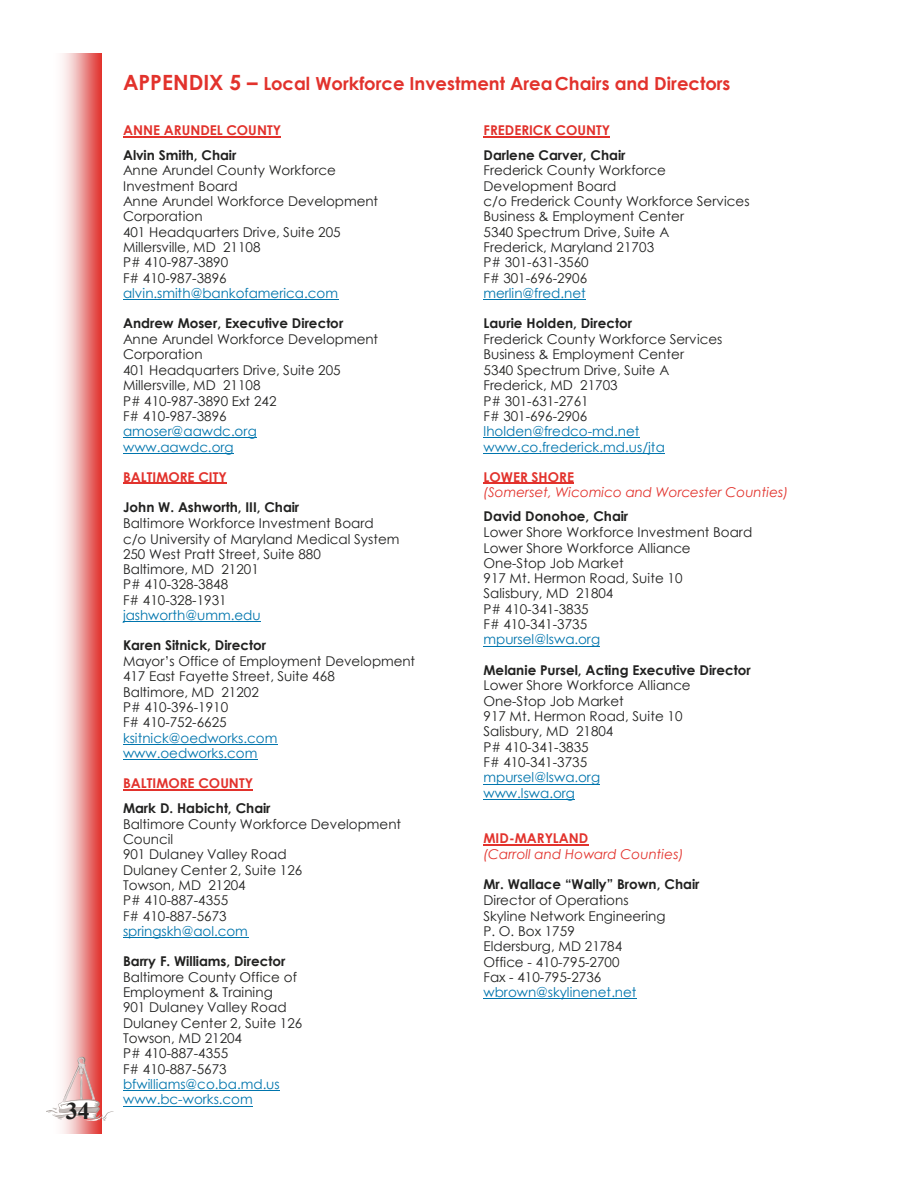
<style>
.page{position:relative;width:918px;height:1188px;background:#fff}
.page>*{position:absolute;margin:0;border:0;box-sizing:border-box;transform-origin:0 0}
.t1{font:700 24px "Times New Roman";color:#212120}
.t2{font:700 18px "Century Gothic";color:#e2322c}
.t3{font:13.5px/15.3px "Century Gothic";color:#212120}
.t4{font:13.5px/15.5px "Century Gothic";color:#0075ad}
.t5{font:700 13.5px "Century Gothic";color:#212120}
.t6{font:700 13.5px "Century Gothic";color:#e2322c}
.t7{font:italic 13.5px "Century Gothic";color:#e2322c}
.s1{font-size:21px}
</style>
<div class="page">
<img style="left:62px;top:54px;width:39px;height:1080px">
<hr style="left:123px;top:137px;width:158px;height:1px;background:#e2322c">
<hr style="left:123px;top:300px;width:215px;height:1px;background:#0075ad">
<hr style="left:123px;top:437px;width:134px;height:1px;background:#0075ad">
<hr style="left:123px;top:453px;width:111px;height:1px;background:#0075ad">
<hr style="left:123px;top:483px;width:104px;height:1px;background:#e2322c">
<hr style="left:123px;top:622px;width:137px;height:1px;background:#0075ad">
<hr style="left:123px;top:744px;width:154px;height:1px;background:#0075ad">
<hr style="left:123px;top:760px;width:134px;height:1px;background:#0075ad">
<hr style="left:123px;top:789px;width:130px;height:2px;background:#e2322c">
<hr style="left:123px;top:937px;width:125px;height:1px;background:#0075ad">
<hr style="left:123px;top:1091px;width:157px;height:1px;background:#0075ad">
<hr style="left:123px;top:1106px;width:130px;height:1px;background:#0075ad">
<hr style="left:483px;top:137px;width:127px;height:1px;background:#e2322c">
<hr style="left:483px;top:300px;width:103px;height:1px;background:#0075ad">
<hr style="left:483px;top:437px;width:157px;height:1px;background:#0075ad">
<hr style="left:483px;top:453px;width:182px;height:1px;background:#0075ad">
<hr style="left:483px;top:483px;width:91px;height:1px;background:#e2322c">
<hr style="left:483px;top:646px;width:117px;height:1px;background:#0075ad">
<hr style="left:483px;top:784px;width:117px;height:1px;background:#0075ad">
<hr style="left:483px;top:799px;width:92px;height:1px;background:#0075ad">
<hr style="left:483px;top:844px;width:106px;height:2px;background:#e2322c">
<hr style="left:483px;top:998px;width:154px;height:1px;background:#0075ad">
<svg style="left:46px;top:1057px;width:68px;height:64px"></svg>
<h1 class="t1" style="left:66px;top:1098px;width:26px">34</h1>
<h2 class="t2" style="left:123px;top:72px;width:609px"><span class="s1">APPENDIX 5 –</span> Local Workforce Investment Area Chairs and Directors</h2>
<p class="t6" style="left:123px;top:122px;width:160px">ANNE ARUNDEL COUNTY</p>
<p class="t5" style="left:123px;top:146px;width:115px">Alvin Smith, Chair</p>
<p class="t3" style="left:123px;top:163px;width:257px">Anne Arundel County Workforce<br>Investment Board<br>Anne Arundel Workforce Development<br>Corporation<br>401 Headquarters Drive, Suite 205<br>Millersville, MD 21108<br>P# 410-987-3890<br>F# 410-987-3896</p>
<p class="t4" style="left:123px;top:285px;width:217px">alvin.smith@bankofamerica.com</p>
<p class="t5" style="left:123px;top:315px;width:222px">Andrew Moser, Executive Director</p>
<p class="t3" style="left:123px;top:331px;width:257px">Anne Arundel Workforce Development<br>Corporation<br>401 Headquarters Drive, Suite 205<br>Millersville, MD 21108<br>P# 410-987-3890 Ext 242<br>F# 410-987-3896</p>
<p class="t4" style="left:123px;top:423px;width:135px">amoser@aawdc.org www.aawdc.org</p>
<p class="t6" style="left:123px;top:468px;width:105px">BALTIMORE CITY</p>
<p class="t5" style="left:123px;top:499px;width:178px">John W. Ashworth, III, Chair</p>
<p class="t3" style="left:123px;top:515px;width:278px">Baltimore Workforce Investment Board c/o University of Maryland Medical System<br>250 West Pratt Street, Suite 880<br>Baltimore, MD 21201<br>P# 410-328-3848<br>F# 410-328-1931</p>
<p class="t4" style="left:123px;top:607px;width:139px">jashworth@umm.edu</p>
<p class="t5" style="left:123px;top:637px;width:145px">Karen Sitnick, Director</p>
<p class="t3" style="left:123px;top:653px;width:294px">Mayor’s Office of Employment Development<br>417 East Fayette Street, Suite 468<br>Baltimore, MD 21202<br>P# 410-396-1910<br>F# 410-752-6625</p>
<p class="t4" style="left:123px;top:730px;width:156px">ksitnick@oedworks.com www.oedworks.com</p>
<p class="t6" style="left:123px;top:775px;width:132px">BALTIMORE COUNTY</p>
<p class="t5" style="left:123px;top:799px;width:149px">Mark D. Habicht, Chair</p>
<p class="t3" style="left:123px;top:816px;width:280px">Baltimore County Workforce Development<br>Council<br>901 Dulaney Valley Road<br>Dulaney Center 2, Suite 126<br>Towson, MD 21204<br>P# 410-887-4355<br>F# 410-887-5673</p>
<p class="t4" style="left:123px;top:923px;width:126px">springskh@aol.com</p>
<p class="t5" style="left:123px;top:952px;width:164px">Barry F. Williams, Director</p>
<p class="t3" style="left:123px;top:969px;width:181px">Baltimore County Office of<br>Employment &amp; Training<br>901 Dulaney Valley Road<br>Dulaney Center 2, Suite 126<br>Towson, MD 21204<br>P# 410-887-4355<br>F# 410-887-5673</p>
<p class="t4" style="left:123px;top:1076px;width:158px">bfwilliams@co.ba.md.us www.bc-works.com</p>
<p class="t6" style="left:483px;top:122px;width:128px">FREDERICK COUNTY</p>
<p class="t5" style="left:483px;top:146px;width:144px">Darlene Carver, Chair</p>
<p class="t3" style="left:483px;top:163px;width:268px">Frederick County Workforce<br>Development Board<br>c/o Frederick County Workforce Services<br>Business &amp; Employment Center<br>5340 Spectrum Drive, Suite A<br>Frederick, Maryland 21703<br>P# 301-631-3560<br>F# 301-696-2906</p>
<p class="t4" style="left:483px;top:285px;width:104px">merlin@fred.net</p>
<p class="t5" style="left:483px;top:315px;width:150px">Laurie Holden, Director</p>
<p class="t3" style="left:483px;top:331px;width:241px">Frederick County Workforce Services<br>Business &amp; Employment Center<br>5340 Spectrum Drive, Suite A<br>Frederick, MD 21703<br>P# 301-631-2761<br>F# 301-696-2906</p>
<p class="t4" style="left:483px;top:423px;width:183px">lholden@fredco-md.net www.co.frederick.md.us/jta</p>
<p class="t6" style="left:483px;top:468px;width:92px">LOWER SHORE</p>
<p class="t7" style="left:483px;top:484px;width:307px">(Somerset, Wicomico and Worcester Counties)</p>
<p class="t5" style="left:483px;top:508px;width:146px">David Donohoe, Chair</p>
<p class="t3" style="left:483px;top:524px;width:270px">Lower Shore Workforce Investment Board<br>Lower Shore Workforce Alliance<br>One-Stop Job Market<br>917 Mt. Hermon Road, Suite 10<br>Salisbury, MD 21804<br>P# 410-341-3835<br>F# 410-341-3735</p>
<p class="t4" style="left:483px;top:631px;width:118px">mpursel@lswa.org</p>
<p class="t5" style="left:483px;top:661px;width:269px">Melanie Pursel, Acting Executive Director</p>
<p class="t3" style="left:483px;top:678px;width:209px">Lower Shore Workforce Alliance<br>One-Stop Job Market<br>917 Mt. Hermon Road, Suite 10<br>Salisbury, MD 21804<br>P# 410-341-3835<br>F# 410-341-3735</p>
<p class="t4" style="left:483px;top:769px;width:118px">mpursel@lswa.org www.lswa.org</p>
<p class="t6" style="left:483px;top:830px;width:106px">MID-MARYLAND</p>
<p class="t7" style="left:483px;top:845px;width:202px">(Carroll and Howard Counties)</p>
<p class="t5" style="left:483px;top:876px;width:218px">Mr. Wallace “Wally” Brown, Chair</p>
<p class="t3" style="left:483px;top:892px;width:183px">Director of Operations<br>Skyline Network Engineering<br>P. O. Box 1759<br>Eldersburg, MD 21784<br>Office - 410-795-2700<br>Fax - 410-795-2736</p>
<p class="t4" style="left:483px;top:984px;width:154px">wbrown@skylinenet.net</p>
</div>
